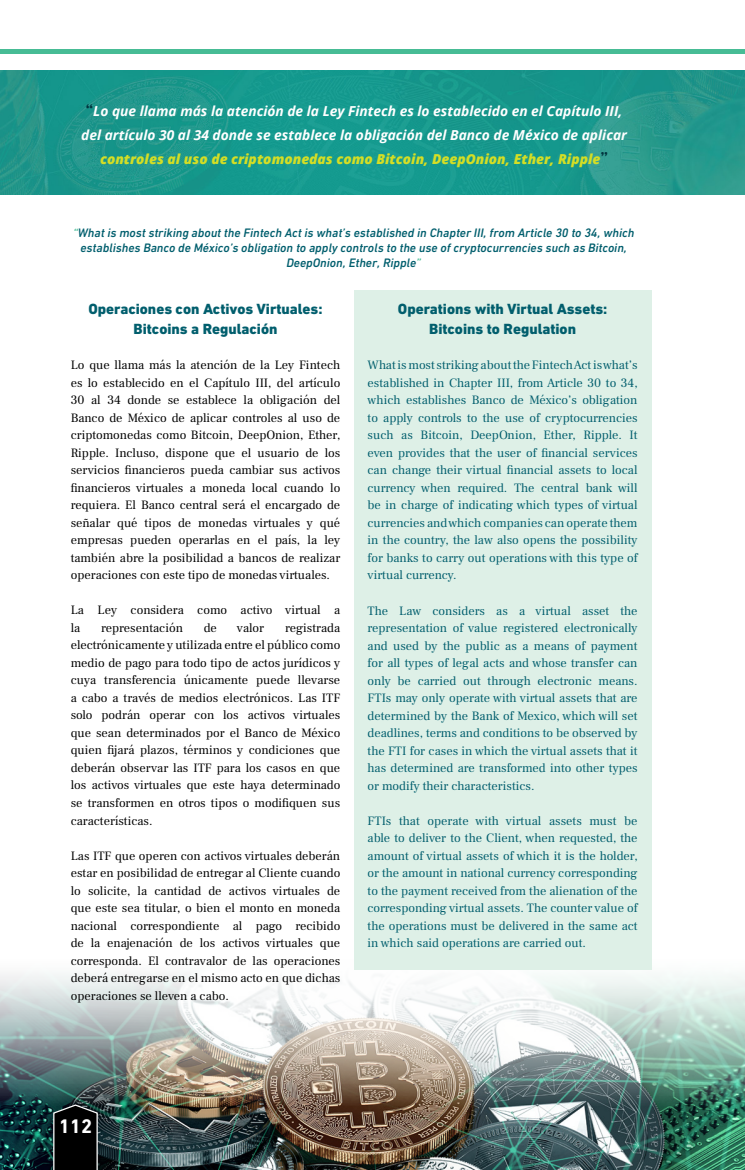
<style>
.page{position:relative;width:745px;height:1170px;background:#fff}
.page>*{position:absolute;margin:0;border:0;box-sizing:border-box;transform-origin:0 0}
.t1{font:700 20px "DIN Next CYR";color:#fff}
.t2{font:800 15px/20px "DIN Next CYR";color:#015e6d;text-align:center}
.t3{font:italic 700 13.75px/23.8px "Open Sans";color:#fff;text-align:center}
.t4{font:12.5px/17.5px "Frank Ruhl Libre";color:#000;text-align:justify}
.t5{font:12.5px/17.5px "Frank Ruhl Libre";color:#015e6d;text-align:justify}
.t6{font:italic 500 12.5px/15px "DIN Next CYR";color:#015e6d;text-align:center}
.s1{font-family:"Santas Big Secret BB";font-weight:400;font-style:normal;font-size:17.5px;color:#01343e}
.s2{font-weight:800;color:#d4de25}
.s3{color:#47bc95}
</style>
<div class="page">
<img style="left:0;top:957px;width:744px;height:212px">
<img style="left:0;top:70px;width:744px;height:124px">
<div style="left:353px;top:290px;width:298px;height:680px;background:#def0e7"></div>
<svg style="left:53px;top:1103px;width:45px;height:66px;background:#121515"></svg>
<div style="left:0;top:49px;width:744px;height:5px;background:#47bc95"></div>
<p class="t3" style="left:81px;top:99px;width:547px"><span class="s1">“</span>Lo que llama más la atención de la Ley Fintech es lo establecido en el Capítulo III, del artículo 30 al 34 donde se establece la obligación del Banco de México de aplicar <span class="s2">controles al uso de criptomonedas como Bitcoin, DeepOnion, Ether, Ripple</span><span class="s1">”</span></p>
<p class="t6" style="left:73px;top:225px;width:562px"><span class="s3">“</span>What is most striking about the Fintech Act is what’s established in Chapter III, from Article 30 to 34, which establishes Banco de México’s obligation to apply controls to the use of cryptocurrencies such as Bitcoin,<br>DeepOnion, Ether, Ripple<span class="s3">”</span></p>
<p class="t2" style="left:88px;top:299px;width:235px">Operaciones con Activos Virtuales:<br>Bitcoins a Regulación</p>
<p class="t4" style="left:71px;top:356px;width:271px">Lo que llama más la atención de la Ley Fintech es lo establecido en el Capítulo III, del artículo 30 al 34 donde se establece la obligación del Banco de México de aplicar controles al uso de criptomonedas como Bitcoin, DeepOnion, Ether, Ripple. Incluso, dispone que el usuario de los servicios financieros pueda cambiar sus activos financieros virtuales a moneda local cuando lo requiera. El Banco central será el encargado de señalar qué tipos de monedas virtuales y qué empresas pueden operarlas en el país, la ley también abre la posibilidad a bancos de realizar operaciones con este tipo de monedas virtuales.</p>
<p class="t4" style="left:71px;top:601px;width:271px">La Ley considera como activo virtual a la</p>
<p class="t2" style="left:397px;top:299px;width:211px">Operations with Virtual Assets:<br>Bitcoins to Regulation</p>
<p class="t5" style="left:367px;top:356px;width:271px">What is most striking about the Fintech Act is what’s established in Chapter III, from Article 30 to 34, which establishes Banco de México’s obligation to apply controls to the use of cryptocurrencies such as Bitcoin, DeepOnion, Ether, Ripple. It even provides that the user of financial services can change their virtual financial assets to local currency when required. The central bank will be in charge of indicating which types of virtual currencies and which companies can operate them in the country, the law also opens the possibility for banks to carry out operations with this type of virtual currency.</p>
<p class="t5" style="left:367px;top:601px;width:271px">The Law considers as a virtual asset the representation of value registered electronically and used by the public as a means of payment for all types of legal acts and whose transfer can only be carried out through electronic means.<br>FTIs may only operate with virtual assets that are determined by the Bank of Mexico, which will set deadlines, terms and conditions to be observed by the FTI for cases in which the virtual assets that it has determined are transformed into other types or modify their characteristics.</p>
<p class="t5" style="left:367px;top:811px;width:271px">FTIs that operate with virtual assets must be able to deliver to the Client, when requested, the amount of virtual assets of which it is the holder, or the amount in national currency corresponding to the payment received from the alienation of the corresponding virtual assets. The counter value of the operations must be delivered in the same act in which said operations are carried out.</p>
<p class="t4" style="left:101px;top:619px;width:83px">representación</p>
<p class="t4" style="left:204px;top:619px;width:15px">de</p>
<p class="t4" style="left:237px;top:619px;width:29px">valor</p>
<p class="t4" style="left:71px;top:619px;width:271px;text-indent:214px">registrada electrónicamente y utilizada entre el público como medio de pago para todo tipo de actos jurídicos y cuya transferencia únicamente puede llevarse a cabo a través de medios electrónicos. Las ITF solo podrán operar con los activos virtuales que sean determinados por el Banco de México quien fijará plazos, términos y condiciones que deberán observar las ITF para los casos en que los activos virtuales que este haya determinado se transformen en otros tipos o modifiquen sus características.</p>
<p class="t4" style="left:71px;top:846px;width:271px">Las ITF que operen con activos virtuales deberán estar en posibilidad de entregar al Cliente cuando lo solicite, la cantidad de activos virtuales de que este sea titular, o bien el monto en moneda nacional correspondiente al pago recibido de la enajenación de los activos virtuales que corresponda. El contravalor de las operaciones deberá entregarse en el mismo acto en que dichas operaciones se lleven a cabo.</p>
<h1 class="t1" style="left:59px;top:1114px;width:35px">112</h1>
</div>
